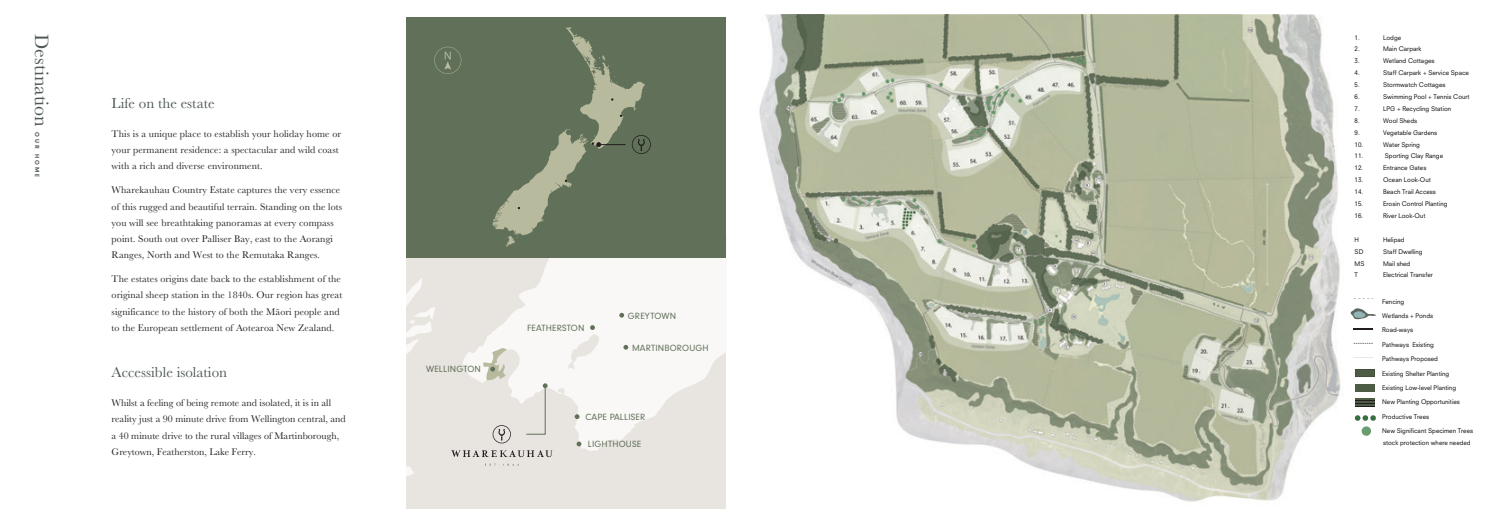
<style>
.page{position:relative;width:1489px;height:527px;background:#fff}
.page>*{position:absolute;margin:0;border:0;box-sizing:border-box;transform-origin:0 0}
.t1{font:20px "Baskerville";color:#4d5754}
.t2{font:15px "Baskerville";color:#4c5854}
.t3{font:10px/16.2px "Baskerville";letter-spacing:.01em;color:#231f20}
.t4{font:9.38px "Neuzeit FC";letter-spacing:.02em;color:#617058}
.t5{font:6.25px/11.9px "Neuzeit S";color:#030505}
.t6{font:600 6.25px "Neuzeit FC";letter-spacing:.3em;color:#4c5854}
</style>
<div class="page">
<svg style="left:1354px;top:298px;width:18px;height:1px"></svg>
<svg style="left:1353px;top:357px;width:19px;height:1px"></svg>
<svg style="left:1354px;top:342px;width:18px;height:1px"></svg>
<svg style="left:1353px;top:328px;width:19px;height:1px"></svg>
<svg style="left:1350px;top:308px;width:25px;height:11px"></svg>
<svg style="left:1355px;top:369px;width:19px;height:7px"></svg>
<div style="left:1354px;top:383px;width:19px;height:8px;background:#4d5d45"></div>
<div style="left:1354px;top:398px;width:19px;height:8px;background:#4d5d45"></div>
<svg style="left:1354px;top:400px;width:19px;height:7px"></svg>
<svg style="left:1354px;top:415px;width:21px;height:5px"></svg>
<svg style="left:1361px;top:426px;width:10px;height:9px"></svg>
<img style="left:759px;top:15px;width:582px;height:487px">
<div style="left:406px;top:255px;width:320px;height:253px;background:#e8e4df"></div>
<svg style="left:463px;top:258px;width:263px;height:192px;fill:#f9f8f7"></svg>
<svg style="left:406px;top:278px;width:29px;height:198px"></svg>
<svg style="left:451px;top:449px;width:101px;height:7px"></svg>
<svg style="left:485px;top:463px;width:33px;height:2px"></svg>
<svg style="left:492px;top:425px;width:19px;height:18px"></svg>
<svg style="left:483px;top:348px;width:24px;height:32px"></svg>
<svg style="left:576px;top:441px;width:5px;height:5px"></svg>
<svg style="left:574px;top:414px;width:5px;height:4px"></svg>
<svg style="left:623px;top:344px;width:5px;height:5px"></svg>
<svg style="left:619px;top:312px;width:5px;height:5px"></svg>
<svg style="left:590px;top:325px;width:5px;height:4px"></svg>
<svg style="left:526px;top:383px;width:21px;height:51px"></svg>
<div style="left:406px;top:18px;width:320px;height:240px;background:#617058"></div>
<svg style="left:434px;top:47px;width:27px;height:27px"></svg>
<svg style="left:492px;top:27px;width:158px;height:219px"></svg>
<h1 class="t1" style="left:54px;top:34px;width:94px;rotate:90deg">Destination</h1>
<p class="t6" style="left:41px;top:132px;width:46px;rotate:90deg">OUR HOME</p>
<h2 class="t2" style="left:112px;top:94px;width:105px">Life on the estate</h2>
<p class="t3" style="left:112px;top:125px;width:231px">This is a unique place to establish your holiday home or your permanent residence: a spectacular and wild coast with a rich and diverse environment.</p>
<p class="t3" style="left:112px;top:182px;width:232px">Wharekauhau Country Estate captures the very essence of this rugged and beautiful terrain. Standing on the lots you will see breathtaking panoramas at every compass point. South out over Palliser Bay, east to the Aorangi Ranges, North and West to the Remutaka Ranges.</p>
<p class="t3" style="left:112px;top:270px;width:232px">The estates origins date back to the establishment of the original sheep station in the 1840s. Our region has great significance to the history of both the Māori people and to the European settlement of Aotearoa New Zealand.</p>
<h2 class="t2" style="left:112px;top:362px;width:117px">Accessible isolation</h2>
<p class="t3" style="left:112px;top:394px;width:235px">Whilst a feeling of being remote and isolated, it is in all reality just a 90 minute drive from Wellington central, and a 40 minute drive to the rural villages of Martinborough, Greytown, Featherston, Lake Ferry.</p>
<p class="t4" style="left:426px;top:364px;width:56px">WELLINGTON</p>
<p class="t4" style="left:527px;top:322px;width:59px">FEATHERSTON</p>
<p class="t4" style="left:628px;top:310px;width:50px">GREYTOWN</p>
<p class="t4" style="left:632px;top:342px;width:78px">MARTINBOROUGH</p>
<p class="t4" style="left:585px;top:411px;width:62px">CAPE PALLISER</p>
<p class="t4" style="left:588px;top:438px;width:55px">LIGHTHOUSE</p>
<p class="t5" style="left:1354px;top:31px;width:7px">1.</p>
<p class="t5" style="left:1382px;top:31px;width:20px">Lodge</p>
<p class="t5" style="left:1354px;top:43px;width:7px">2.</p>
<p class="t5" style="left:1382px;top:43px;width:40px">Main Carpark</p>
<p class="t5" style="left:1354px;top:55px;width:7px">3.</p>
<p class="t5" style="left:1382px;top:55px;width:53px">Wetland Cottages</p>
<p class="t5" style="left:1354px;top:67px;width:7px">4.</p>
<p class="t5" style="left:1382px;top:67px;width:87px">Staff Carpark + Service Space</p>
<p class="t5" style="left:1354px;top:79px;width:7px">5.</p>
<p class="t5" style="left:1382px;top:79px;width:64px">Stormwatch Cottages</p>
<p class="t5" style="left:1354px;top:91px;width:7px">6.</p>
<p class="t5" style="left:1382px;top:91px;width:88px">Swimming Pool + Tennis Court</p>
<p class="t5" style="left:1354px;top:102px;width:7px">7.</p>
<p class="t5" style="left:1382px;top:102px;width:70px">LPG + Recycling Station</p>
<p class="t5" style="left:1354px;top:114px;width:7px">8.</p>
<p class="t5" style="left:1382px;top:114px;width:36px">Wool Sheds</p>
<p class="t5" style="left:1354px;top:126px;width:7px">9.</p>
<p class="t5" style="left:1382px;top:126px;width:56px">Vegetable Gardens</p>
<p class="t5" style="left:1354px;top:138px;width:10px">10.</p>
<p class="t5" style="left:1382px;top:138px;width:38px">Water Spring</p>
<p class="t5" style="left:1354px;top:150px;width:10px">11.</p>
<p class="t5" style="left:1384px;top:150px;width:60px">Sporting Clay Range</p>
<p class="t5" style="left:1354px;top:162px;width:10px">12.</p>
<p class="t5" style="left:1382px;top:162px;width:45px">Entrance Gates</p>
<p class="t5" style="left:1354px;top:174px;width:10px">13.</p>
<p class="t5" style="left:1382px;top:174px;width:49px">Ocean Look-Out</p>
<p class="t5" style="left:1354px;top:186px;width:10px">14.</p>
<p class="t5" style="left:1382px;top:186px;width:54px">Beach Trail Access</p>
<p class="t5" style="left:1354px;top:197px;width:10px">15.</p>
<p class="t5" style="left:1382px;top:197px;width:66px">Erosin Control Planting</p>
<p class="t5" style="left:1354px;top:209px;width:10px">16.</p>
<p class="t5" style="left:1382px;top:209px;width:44px">River Look-Out</p>
<p class="t5" style="left:1354px;top:233px;width:6px">H</p>
<p class="t5" style="left:1382px;top:233px;width:23px">Helipad</p>
<p class="t5" style="left:1354px;top:245px;width:10px">SD</p>
<p class="t5" style="left:1382px;top:245px;width:41px">Staff Dwelling</p>
<p class="t5" style="left:1354px;top:257px;width:11px">MS</p>
<p class="t5" style="left:1382px;top:257px;width:29px">Mail shed</p>
<p class="t5" style="left:1354px;top:269px;width:5px">T</p>
<p class="t5" style="left:1382px;top:269px;width:51px">Electrical Transfer</p>
<p class="t5" style="left:1381px;top:295px;width:24px">Fencing</p>
<p class="t5" style="left:1381px;top:309px;width:52px">Wetlands + Ponds</p>
<p class="t5" style="left:1381px;top:324px;width:32px">Road-ways</p>
<p class="t5" style="left:1381px;top:338px;width:53px">Pathways Existing</p>
<p class="t5" style="left:1381px;top:352px;width:57px">Pathways Proposed</p>
<p class="t5" style="left:1381px;top:367px;width:69px">Existing Shelter Planting</p>
<p class="t5" style="left:1381px;top:381px;width:75px">Existing Low-level Planting</p>
<p class="t5" style="left:1381px;top:396px;width:79px">New Planting Opportunities</p>
<p class="t5" style="left:1381px;top:410px;width:48px">Productive Trees</p>
<p class="t5" style="left:1381px;top:424px;width:92px">New Significant Specimen Trees stock protection where needed</p>
</div>
